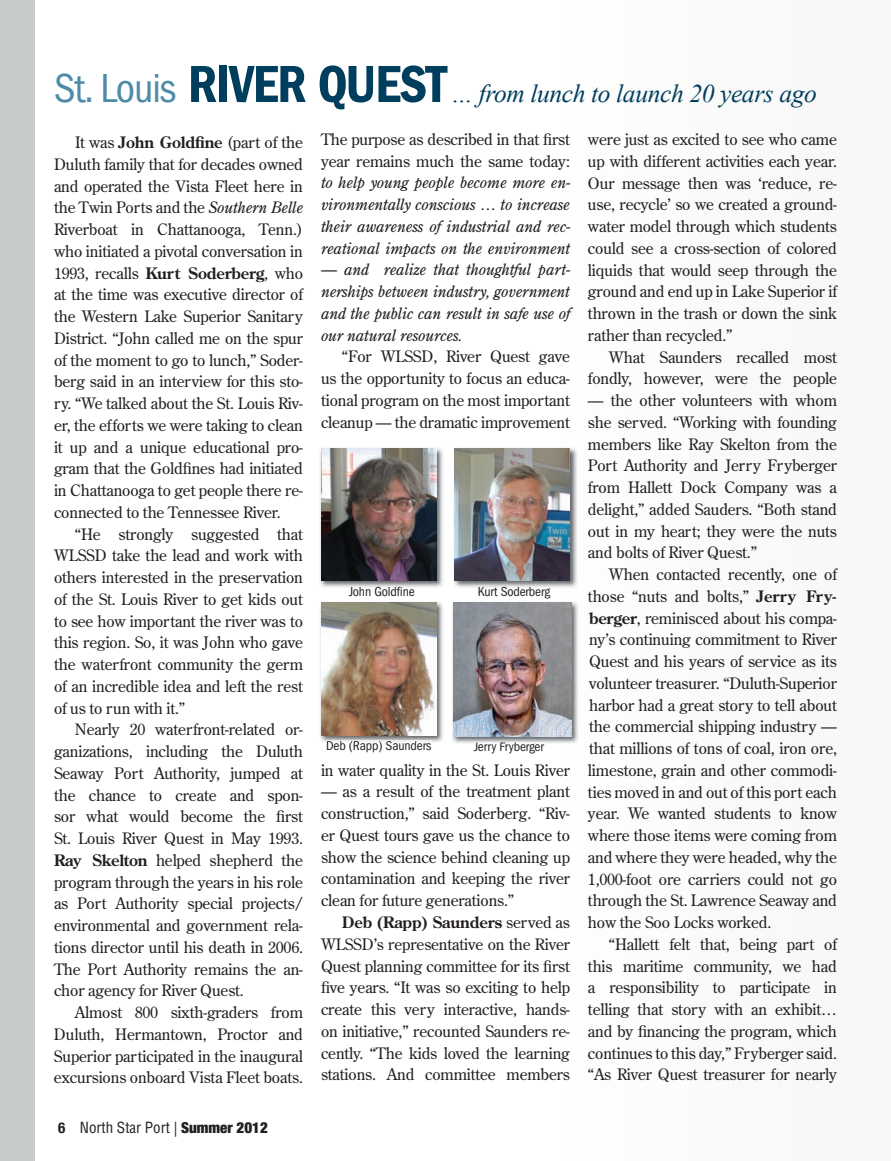
<style>
.page{position:relative;width:891px;height:1161px;background:#fff}
.page>*{position:absolute;margin:0;border:0;box-sizing:border-box;transform-origin:0 0}
.t1{font:italic 25.5px "Times New Roman";letter-spacing:-.015em;color:#003e5e}
.t2{font:15.75px/21.8px "Century Old Style";letter-spacing:-.01em;color:#231f20;text-align:justify}
.t3{font:italic 15.75px/21.8px "Century Old Style";letter-spacing:-.01em;color:#231f20;text-align:justify}
.t4{font:condensed 15px "Helvetica";color:#231f20}
.t5{font:condensed 13.5px "Franklin Gothic";letter-spacing:-.01em;color:#231f20}
.s1{font-family:"Franklin Gothic";font-style:normal;font-stretch:condensed;font-size:42px;color:#4d8ba8}
.s2{font-family:"Franklin Gothic";font-weight:600;font-style:normal;font-stretch:condensed;font-size:54px}
.s3{font-weight:700}
.s4{font-style:italic}
.s5{font-family:"Helvetica Neue";font-weight:700}
.s6{font-family:"Helvetica Neue";font-weight:900}
</style>
<div class="page">
<img style="left:454px;top:447px;width:123px;height:141px">
<img style="left:455px;top:448px;width:115px;height:132px">
<img style="left:320px;top:448px;width:123px;height:139px">
<img style="left:321px;top:448px;width:115px;height:132px">
<img style="left:452px;top:602px;width:127px;height:142px">
<img style="left:474px;top:742px;width:70px;height:2px">
<img style="left:453px;top:603px;width:118px;height:133px">
<img style="left:320px;top:602px;width:123px;height:140px">
<img style="left:327px;top:741px;width:104px;height:2px">
<img style="left:321px;top:603px;width:115px;height:132px">
<div style="left:0;top:0;width:35px;height:1161px;background:#c6ccc9"></div>
<h1 class="t1" style="left:54px;top:76px;width:764px"><span class="s1">St. Louis</span> <span class="s2">RIVER QUEST</span> … from lunch to launch 20 years ago</h1>
<p class="t2" style="left:321px;top:128px;width:250px">The purpose as described in that first year remains much the same today:</p>
<p class="t3" style="left:321px;top:172px;width:251px">to help young people become more en&shy;vironmentally conscious … to increase their awareness of industrial and rec&shy;reational impacts on the environment</p>
<p class="t3" style="left:321px;top:259px;width:251px">— and realize that thoughtful part&shy;nerships between industry, government and the public can result in safe use of our natural resources.</p>
<p class="t2" style="left:321px;top:346px;width:251px;text-indent:21px">“For WLSSD, River Quest gave us the opportunity to focus an educa&shy;tional program on the most important cleanup — the dramatic improvement</p>
<p class="t2" style="left:588px;top:128px;width:251px">were just as excited to see who came up with different activities each year.<br>Our message then was ‘reduce, re&shy;use, recycle’ so we created a ground&shy;water model through which students could see a cross-section of colored liquids that would seep through the ground and end up in Lake Superior if thrown in the trash or down the sink rather than recycled.”</p>
<p class="t2" style="left:588px;top:346px;width:251px;text-align:right">What Saunders recalled most fondly, however, were the people</p>
<p class="t2" style="left:588px;top:389px;width:251px">— the other volunteers with whom she served. “Working with founding members like Ray Skelton from the Port Authority and Jerry Fryberger from Hallett Dock Company was a delight,” added Sauders. “Both stand out in my heart; they were the nuts and bolts of River Quest.”</p>
<p class="t2" style="left:588px;top:563px;width:251px;text-indent:21px">When contacted recently, one of those “nuts and bolts,” <span class="s3">Jerry Fry&shy;berger</span>, reminisced about his compa&shy;ny’s continuing commitment to River Quest and his years of service as its volunteer treasurer. “Duluth-Superior harbor had a great story to tell about the commercial shipping industry — that millions of tons of coal, iron ore, limestone, grain and other commodi&shy;ties moved in and out of this port each year. We wanted students to know where those items were coming from and where they were headed, why the 1,000-foot ore carriers could not go through the St. Lawrence Seaway and how the Soo Locks worked.</p>
<p class="t2" style="left:588px;top:933px;width:251px;text-indent:21px">“Hallett felt that, being part of this maritime community, we had a responsibility to participate in telling that story with an exhibit… and by financing the program, which continues to this day,” Fryberger said. “As River Quest treasurer for nearly</p>
<p class="t2" style="left:54px;top:131px;width:251px;text-indent:21px">It was <span class="s3">John Goldfine</span> (part of the Duluth family that for decades owned and operated the Vista Fleet here in the Twin Ports and the <span class="s4">Southern Belle </span>Riverboat in Chattanooga, Tenn.) who initiated a pivotal conversation in 1993, recalls <span class="s3">Kurt Soderberg</span>, who at the time was executive director of the Western Lake Superior Sanitary District. “John called me on the spur of the moment to go to lunch,” Soder&shy;berg said in an interview for this sto&shy;ry. “We talked about the St. Louis Riv&shy;er, the efforts we were taking to clean it up and a unique educational pro&shy;gram that the Goldfines had initiated in Chattanooga to get people there re&shy;connected to the Tennessee River.</p>
<p class="t2" style="left:54px;top:523px;width:251px;text-indent:21px">“He strongly suggested that WLSSD take the lead and work with others interested in the preservation of the St. Louis River to get kids out to see how important the river was to this region. So, it was John who gave the waterfront community the germ of an incredible idea and left the rest of us to run with it.”</p>
<p class="t2" style="left:54px;top:718px;width:251px;text-indent:21px">Nearly 20 waterfront-related or&shy;ganizations, including the Duluth Seaway Port Authority, jumped at the chance to create and spon&shy;sor what would become the first St. Louis River Quest in May 1993.<br><span class="s3">Ray Skelton</span> helped shepherd the program through the years in his role as Port Authority special projects/ environmental and government rela&shy;tions director until his death in 2006.<br>The Port Authority remains the an&shy;chor agency for River Quest.</p>
<p class="t2" style="left:54px;top:1001px;width:251px;text-indent:21px">Almost 800 sixth-graders from Duluth, Hermantown, Proctor and Superior participated in the inaugural excursions onboard Vista Fleet boats.</p>
<p class="t5" style="left:349px;top:584px;width:67px">John Goldfine</p>
<p class="t5" style="left:478px;top:583px;width:74px">Kurt Soderberg</p>
<p class="t5" style="left:326px;top:738px;width:107px">Deb (Rapp) Saunders</p>
<p class="t5" style="left:474px;top:739px;width:71px">Jerry Fryberger</p>
<p class="t2" style="left:321px;top:759px;width:251px">in water quality in the St. Louis River</p>
<p class="t2" style="left:321px;top:781px;width:251px">— as a result of the treatment plant construction,” said Soderberg. “Riv&shy;er Quest tours gave us the chance to show the science behind cleaning up contamination and keeping the river clean for future generations.”</p>
<p class="t2" style="left:321px;top:911px;width:251px;text-indent:21px"><span class="s3">Deb (Rapp) Saunders</span> served as WLSSD’s representative on the River Quest planning committee for its first five years. “It was so exciting to help create this very interactive, hands&shy;on initiative,” recounted Saunders re&shy;cently. “The kids loved the learning stations. And committee members</p>
<p class="t4" style="left:58px;top:1118px;width:211px"><span class="s5">6</span> North Star Port | <span class="s6">Summer 2012</span></p>
</div>
